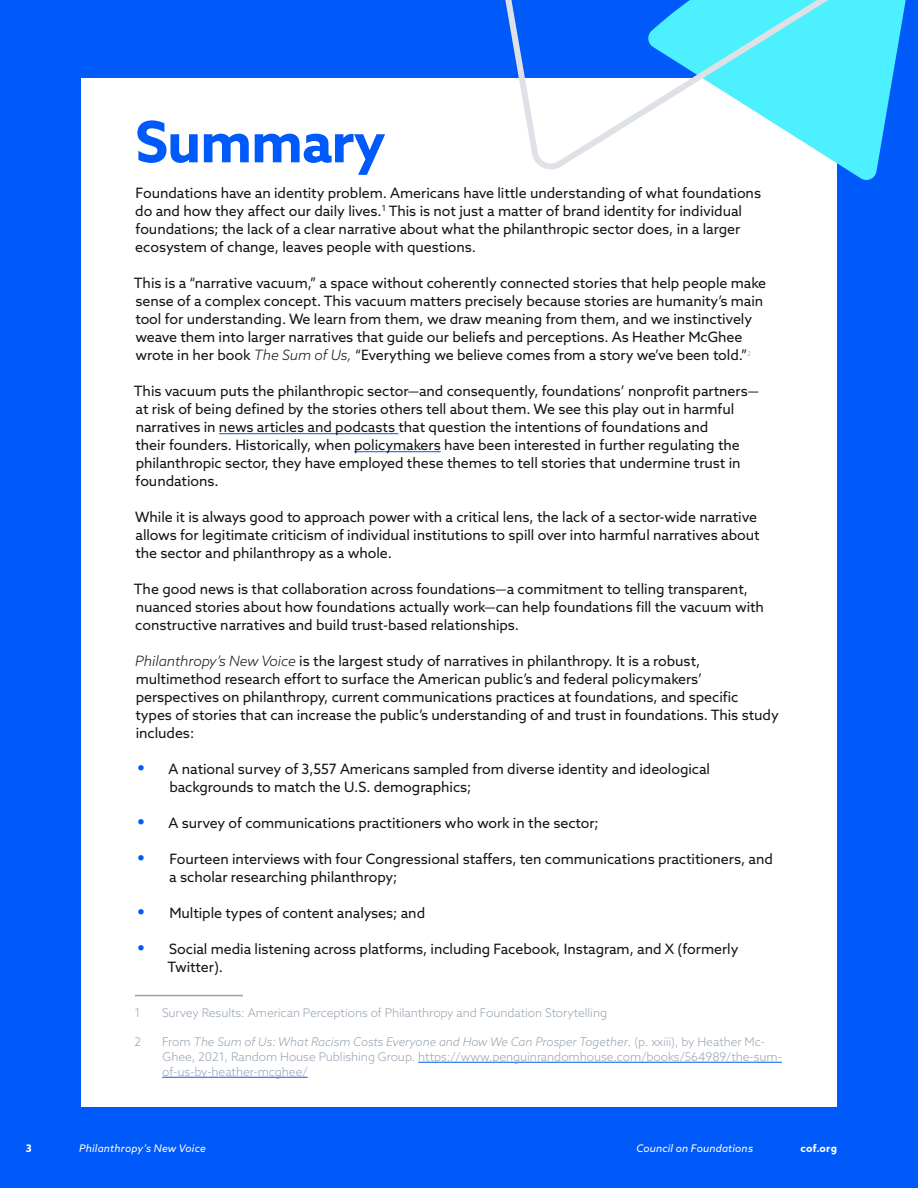
<style>
.page{position:relative;width:918px;height:1188px;background:#0059f9}
.page>*{position:absolute;margin:0;border:0;box-sizing:border-box;transform-origin:0 0}
.t1{font:700 57px "Azo Sans";letter-spacing:-.02em;color:#0059f9}
.t2{font:14.25px/18px "Azo Sans";letter-spacing:-.005em;color:#121417}
.t3{font:300 12px/15px "Azo Sans";letter-spacing:-.005em;color:#96a3b0}
.t4{font:italic 10.5px "Azo Sans";letter-spacing:.015em;color:#fff}
.t5{font:700 10.5px "Azo Sans";letter-spacing:.02em;color:#fff}
.s1{font-weight:300;font-style:italic}
.s2{font-weight:700;font-size:21px;color:#0059f9}
.s3{font-style:italic}
</style>
<div class="page">
<div style="left:81px;top:79px;width:756px;height:1028px;background:#fff"></div>
<hr style="left:219px;top:433px;width:179px;height:1px;background:#0059f9">
<hr style="left:354px;top:451px;width:87px;height:1px;background:#0059f9">
<hr style="left:135px;top:995px;width:108px;height:1px;background:#96a3b0">
<hr style="left:418px;top:1062px;width:364px;height:1px;background:#0059f9">
<hr style="left:162px;top:1077px;width:146px;height:1px;background:#0059f9">
<svg style="left:462px;top:0;width:444px;height:171px"></svg>
<h1 class="t1" style="left:135px;top:104px;width:252px">Summary</h1>
<p class="t2" style="left:135px;top:184px;width:627px">Foundations have an identity problem. Americans have little understanding of what foundations do and how they affect our daily lives.<sup>1</sup> This is not just a matter of brand identity for individual foundations; the lack of a clear narrative about what the philanthropic sector does, in a larger ecosystem of change, leaves people with questions.</p>
<p class="t2" style="left:134px;top:274px;width:634px">This is a “narrative vacuum,” a space without coherently connected stories that help people make sense of a complex concept. This vacuum matters precisely because stories are humanity’s main tool for understanding. We learn from them, we draw meaning from them, and we instinctively weave them into larger narratives that guide our beliefs and perceptions. As Heather McGhee wrote in her book <span class="s1">The Sum of Us,</span> “Everything we believe comes from a story we’ve been told.”<sup>2</sup></p>
<p class="t2" style="left:134px;top:382px;width:627px">This vacuum puts the philanthropic sector—and consequently, foundations’ nonprofit partners— at risk of being defined by the stories others tell about them. We see this play out in harmful narratives in news articles and podcasts that question the intentions of foundations and<br>their founders. Historically, when policymakers have been interested in further regulating the philanthropic sector, they have employed these themes to tell stories that undermine trust in foundations.</p>
<p class="t2" style="left:135px;top:508px;width:626px">While it is always good to approach power with a critical lens, the lack of a sector-wide narrative allows for legitimate criticism of individual institutions to spill over into harmful narratives about the sector and philanthropy as a whole.</p>
<p class="t2" style="left:134px;top:580px;width:632px">The good news is that collaboration across foundations—a commitment to telling transparent, nuanced stories about how foundations actually work—can help foundations fill the vacuum with constructive narratives and build trust-based relationships.</p>
<p class="t2" style="left:135px;top:652px;width:645px"><span class="s1">Philanthropy’s New Voice</span> is the largest study of narratives in philanthropy. It is a robust, multimethod research effort to surface the American public’s and federal policymakers’ perspectives on philanthropy, current communications practices at foundations, and specific<br>types of stories that can increase the public’s understanding of and trust in foundations. This study includes:</p>
<p class="t2" style="left:169px;top:760px;width:542px;text-indent:-32px"><span class="s2">•</span> A national survey of 3,557 Americans sampled from diverse identity and ideological backgrounds to match the U.S. demographics;</p>
<p class="t2" style="left:137px;top:814px;width:463px"><span class="s2">•</span> A survey of communications practitioners who work in the sector;</p>
<p class="t2" style="left:169px;top:850px;width:605px;text-indent:-32px"><span class="s2">•</span> Fourteen interviews with four Congressional staffers, ten communications practitioners, and a scholar researching philanthropy;</p>
<p class="t2" style="left:137px;top:904px;width:290px"><span class="s2">•</span> Multiple types of content analyses; and</p>
<p class="t2" style="left:168px;top:940px;width:572px;text-indent:-30px"><span class="s2">•</span> Social media listening across platforms, including Facebook, Instagram, and X (formerly<br>Twitter).</p>
<p class="t3" style="left:135px;top:1005px;width:8px">1</p>
<p class="t3" style="left:162px;top:1005px;width:447px">Survey Results: American Perceptions of Philanthropy and Foundation Storytelling</p>
<p class="t3" style="left:134px;top:1034px;width:8px">2</p>
<p class="t3" style="left:162px;top:1034px;width:622px">From <span class="s3">The Sum of Us: What Racism Costs Everyone and How We Can Prosper Together</span>. (p. xxiii), by Heather Mc-<br>Ghee, 2021, Random House Publishing Group. https://www.penguinrandomhouse.com/books/564989/the-sum&shy;of-us-by-heather-mcghee/</p>
<p class="t5" style="left:26px;top:1141px;width:7px">3</p>
<p class="t4" style="left:79px;top:1141px;width:128px">Philanthropy’s New Voice</p>
<p class="t4" style="left:636px;top:1141px;width:118px">Council on Foundations</p>
<p class="t5" style="left:801px;top:1141px;width:38px">cof.org</p>
</div>
